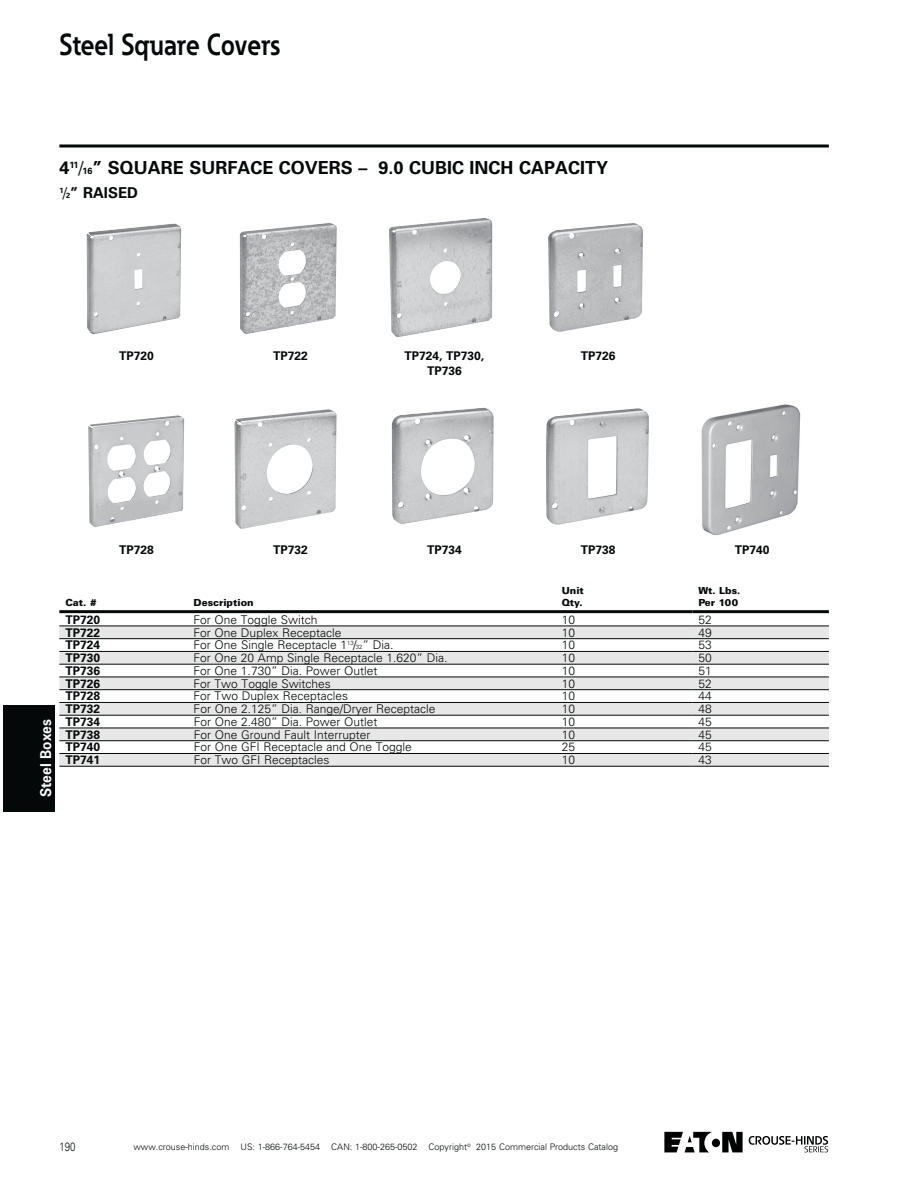
<style>
.page{position:relative;width:918px;height:1188px;background:#fff}
.page>*{position:absolute;margin:0;border:0;box-sizing:border-box;transform-origin:0 0}
.t1{font:700 30px "Eaton";color:#040809;scale:.86 1}
.t2{font:700 18px "Univers LT Std";color:#040809}
.t3{font:700 15px "Univers LT Std";color:#fff;scale:.92 1}
.t4{font:700 15px "Univers LT Std";color:#040809}
.t5{font:300 12px "Univers LT Std";color:#040809}
.t6{font:700 12px/15px "Univers LT Std";color:#040809;text-align:center}
.t7{font:300 12px "Univers LT Std";color:#040809;scale:.8 1}
.t8{font:900 9.75px/11.2px "Univers LT Std";color:#040809}
.t9{font:300 9px "Univers LT Std";color:#040809}
.s1{font-weight:300}
.s2{font-size:9px}
.s3{font-size:7.5px}
.s4{font-size:6px}
</style>
<div class="page">
<hr style="left:59px;top:145px;width:770px;height:3px;background:#040809">
<div style="left:3px;top:705px;width:51px;height:106px;background:#040809"></div>
<div style="left:712px;top:1139px;width:8px;height:8px;background:#010202;border-radius:50%"></div>
<svg style="left:722px;top:1132px;width:21px;height:20px"></svg>
<svg style="left:664px;top:1132px;width:49px;height:20px"></svg>
<svg style="left:749px;top:1136px;width:79px;height:16px"></svg>
<img style="left:87px;top:224px;width:94px;height:110px">
<img style="left:240px;top:223px;width:97px;height:111px">
<img style="left:389px;top:218px;width:103px;height:119px">
<img style="left:548px;top:223px;width:95px;height:109px">
<img style="left:88px;top:415px;width:96px;height:112px">
<img style="left:235px;top:409px;width:101px;height:120px">
<img style="left:392px;top:408px;width:102px;height:116px">
<img style="left:546px;top:408px;width:103px;height:117px">
<img style="left:701px;top:404px;width:100px;height:132px">
<svg style="left:59px;top:627px;width:770px;height:139px;fill:#e8e7e7"></svg>
<hr style="left:59px;top:610px;width:633px;height:3px;background:#040809">
<hr style="left:692px;top:610px;width:137px;height:3px;background:#040809">
<hr style="left:59px;top:626px;width:633px;height:1px;background:#040809">
<hr style="left:692px;top:626px;width:137px;height:1px;background:#040809">
<hr style="left:59px;top:638px;width:633px;height:1px;background:#040809">
<hr style="left:692px;top:638px;width:137px;height:1px;background:#040809">
<hr style="left:59px;top:651px;width:633px;height:1px;background:#040809">
<hr style="left:692px;top:651px;width:137px;height:1px;background:#040809">
<hr style="left:59px;top:664px;width:633px;height:1px;background:#040809">
<hr style="left:692px;top:664px;width:137px;height:1px;background:#040809">
<hr style="left:59px;top:677px;width:633px;height:1px;background:#040809">
<hr style="left:692px;top:677px;width:137px;height:1px;background:#040809">
<hr style="left:59px;top:689px;width:633px;height:1px;background:#040809">
<hr style="left:692px;top:689px;width:137px;height:1px;background:#040809">
<hr style="left:59px;top:702px;width:633px;height:1px;background:#040809">
<hr style="left:692px;top:702px;width:137px;height:1px;background:#040809">
<hr style="left:59px;top:715px;width:633px;height:1px;background:#040809">
<hr style="left:692px;top:715px;width:137px;height:1px;background:#040809">
<hr style="left:59px;top:728px;width:633px;height:1px;background:#040809">
<hr style="left:692px;top:728px;width:137px;height:1px;background:#040809">
<hr style="left:59px;top:740px;width:633px;height:1px;background:#040809">
<hr style="left:692px;top:740px;width:137px;height:1px;background:#040809">
<hr style="left:59px;top:753px;width:633px;height:1px;background:#040809">
<hr style="left:692px;top:753px;width:137px;height:1px;background:#040809">
<hr style="left:59px;top:766px;width:633px;height:1px;background:#040809">
<hr style="left:692px;top:766px;width:137px;height:1px;background:#040809">
<h1 class="t1" style="left:59px;top:34px;width:259px">Steel Square Covers</h1>
<h2 class="t2" style="left:59px;top:160px;width:550px">4<sup>11</sup><span class="s1">/</span><span class="s2">16</span>” SQUARE SURFACE COVERS – 9.0 CUBIC INCH CAPACITY</h2>
<p class="t4" style="left:59px;top:186px;width:80px"><sup>1</sup><span class="s1">/</span><span class="s3">2</span>” RAISED</p>
<p class="t6" style="left:119px;top:349px;width:36px">TP720</p>
<p class="t6" style="left:273px;top:349px;width:36px">TP722</p>
<p class="t6" style="left:405px;top:349px;width:81px">TP724, TP730,<br>TP736</p>
<p class="t6" style="left:581px;top:349px;width:36px">TP726</p>
<p class="t3" style="left:40px;top:797px;width:86px;rotate:-90deg">Steel Boxes</p>
<p class="t6" style="left:119px;top:543px;width:36px">TP728</p>
<p class="t6" style="left:273px;top:543px;width:36px">TP732</p>
<p class="t6" style="left:427px;top:543px;width:36px">TP734</p>
<p class="t6" style="left:581px;top:543px;width:36px">TP738</p>
<p class="t6" style="left:735px;top:543px;width:36px">TP740</p>
<p class="t8" style="left:65px;top:597px;width:33px">Cat. #</p>
<p class="t8" style="left:194px;top:597px;width:62px">Description</p>
<p class="t8" style="left:562px;top:586px;width:24px">Unit<br>Qty.</p>
<p class="t8" style="left:698px;top:586px;width:44px">Wt. Lbs.<br>Per 100</p>
<p class="t6" style="left:65px;top:613px;width:36px">TP720</p>
<p class="t5" style="left:194px;top:614px;width:125px">For One Toggle Switch</p>
<p class="t5" style="left:562px;top:614px;width:15px">10</p>
<p class="t5" style="left:698px;top:614px;width:15px">52</p>
<p class="t6" style="left:65px;top:626px;width:36px">TP722</p>
<p class="t5" style="left:194px;top:627px;width:149px">For One Duplex Receptacle</p>
<p class="t5" style="left:562px;top:627px;width:15px">10</p>
<p class="t5" style="left:698px;top:627px;width:15px">49</p>
<p class="t6" style="left:65px;top:638px;width:36px">TP724</p>
<p class="t5" style="left:194px;top:640px;width:201px">For One Single Receptacle 1<sup>13</sup>/<span class="s4">32</span>” Dia.</p>
<p class="t5" style="left:562px;top:640px;width:15px">10</p>
<p class="t5" style="left:698px;top:640px;width:15px">53</p>
<p class="t6" style="left:65px;top:651px;width:36px">TP730</p>
<p class="t5" style="left:194px;top:653px;width:255px">For One 20 Amp Single Receptacle 1.620” Dia.</p>
<p class="t5" style="left:562px;top:653px;width:15px">10</p>
<p class="t5" style="left:698px;top:653px;width:15px">50</p>
<p class="t6" style="left:65px;top:664px;width:36px">TP736</p>
<p class="t5" style="left:194px;top:666px;width:185px">For One 1.730” Dia. Power Outlet</p>
<p class="t5" style="left:562px;top:666px;width:15px">10</p>
<p class="t5" style="left:698px;top:666px;width:15px">51</p>
<p class="t6" style="left:65px;top:677px;width:36px">TP726</p>
<p class="t5" style="left:194px;top:678px;width:139px">For Two Toggle Switches</p>
<p class="t5" style="left:562px;top:678px;width:15px">10</p>
<p class="t5" style="left:698px;top:678px;width:15px">52</p>
<p class="t6" style="left:65px;top:689px;width:36px">TP728</p>
<p class="t5" style="left:194px;top:691px;width:156px">For Two Duplex Receptacles</p>
<p class="t5" style="left:562px;top:691px;width:15px">10</p>
<p class="t5" style="left:698px;top:691px;width:15px">44</p>
<p class="t6" style="left:65px;top:702px;width:36px">TP732</p>
<p class="t5" style="left:194px;top:704px;width:243px">For One 2.125” Dia. Range/Dryer Receptacle</p>
<p class="t5" style="left:562px;top:704px;width:15px">10</p>
<p class="t5" style="left:698px;top:704px;width:15px">48</p>
<p class="t6" style="left:65px;top:715px;width:36px">TP734</p>
<p class="t5" style="left:194px;top:717px;width:185px">For One 2.480” Dia. Power Outlet</p>
<p class="t5" style="left:562px;top:717px;width:15px">10</p>
<p class="t5" style="left:698px;top:717px;width:15px">45</p>
<p class="t6" style="left:65px;top:728px;width:36px">TP738</p>
<p class="t5" style="left:194px;top:729px;width:178px">For One Ground Fault Interrupter</p>
<p class="t5" style="left:562px;top:729px;width:15px">10</p>
<p class="t5" style="left:698px;top:729px;width:15px">45</p>
<p class="t6" style="left:65px;top:740px;width:36px">TP740</p>
<p class="t5" style="left:194px;top:742px;width:220px">For One GFI Receptacle and One Toggle</p>
<p class="t5" style="left:562px;top:742px;width:15px">25</p>
<p class="t5" style="left:698px;top:742px;width:15px">45</p>
<p class="t6" style="left:65px;top:753px;width:36px">TP741</p>
<p class="t5" style="left:194px;top:755px;width:137px">For Two GFI Receptacles</p>
<p class="t5" style="left:562px;top:755px;width:15px">10</p>
<p class="t5" style="left:698px;top:755px;width:15px">43</p>
<p class="t7" style="left:59px;top:1142px;width:22px">190</p>
<p class="t9" style="left:133px;top:1143px;width:486px">www.crouse-hinds.com US: 1-866-764-5454 CAN: 1-800-265-0502 Copyright<sup>©</sup> 2015 Commercial Products Catalog</p>
</div>
